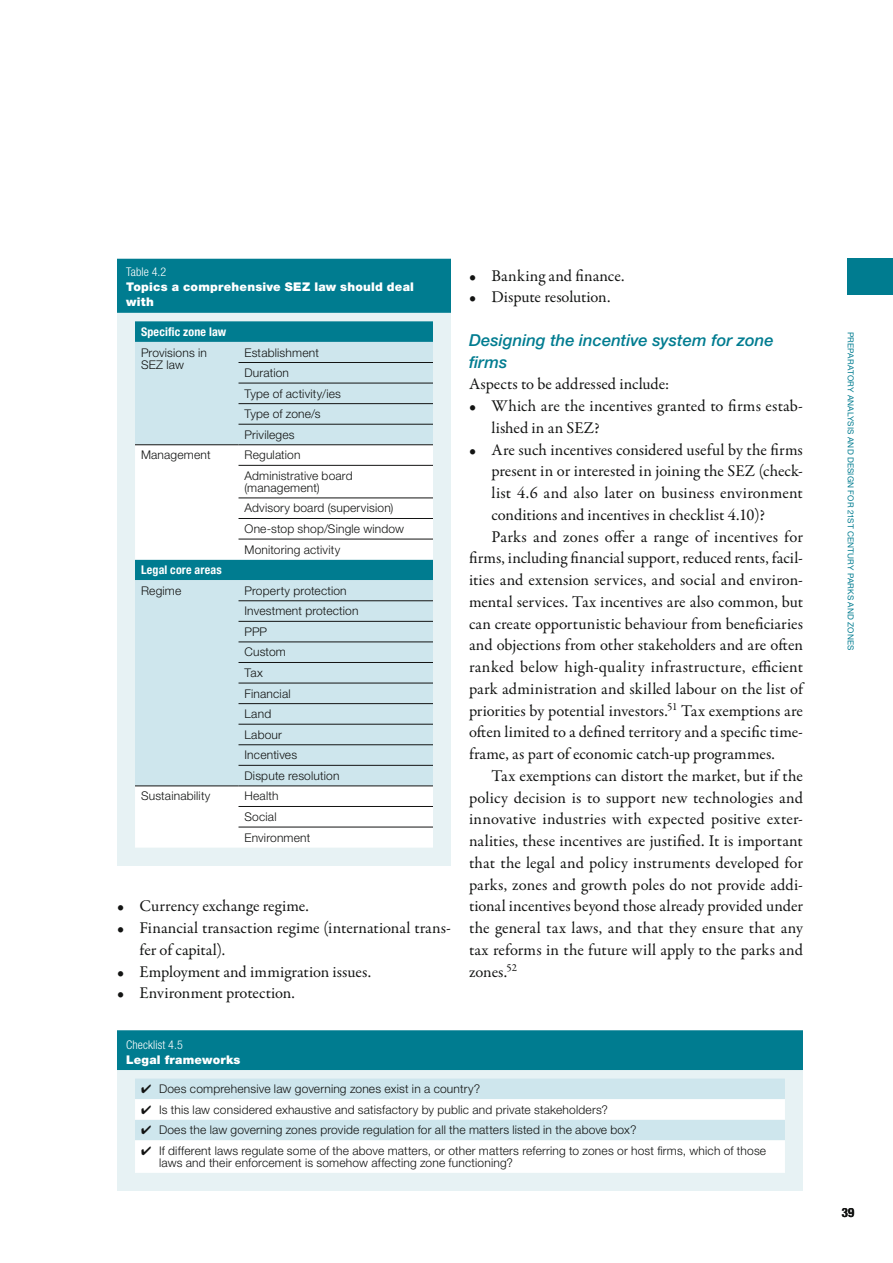
<style>
.page{position:relative;width:893px;height:1263px;background:#fff}
.page>*{position:absolute;margin:0;border:0;box-sizing:border-box;transform-origin:0 0}
.t1{font:16.5px/21.8px "Garamond Premr Pro";letter-spacing:.005em;color:#131413}
.t2{font:italic 500 16.5px/21.8px "Helvetica Neue LT Std";letter-spacing:.005em;color:#007c90}
.t3{font:700 condensed 12.75px "Helvetica Neue LT Std";color:#131413}
.t4{font:300 12px/20.5px "Helvetica Neue LT Std";letter-spacing:.015em;color:#131413}
.t5{font:900 12px/15px "Helvetica Neue LT Std";letter-spacing:.02em;color:#fff}
.t6{font:700 condensed 12px "Helvetica Neue LT Std";letter-spacing:.015em;color:#fff}
.t7{font:300 condensed 12px "Helvetica Neue LT Std";letter-spacing:.01em;color:#fff}
.t8{font:8.25px "Helvetica Neue LT Std";letter-spacing:.02em;color:#007c90}
</style>
<div class="page">
<div style="left:848px;top:259px;width:45px;height:36px;background:#007c90"></div>
<div style="left:117px;top:259px;width:334px;height:607px;background:#e7f2f4"></div>
<svg style="left:135px;top:321px;width:298px;height:21px;fill:#007c90"></svg>
<svg style="left:135px;top:342px;width:298px;height:443px;fill:#cee6ed"></svg>
<div style="left:135px;top:445px;width:298px;height:115px;background:#fff"></div>
<div style="left:135px;top:786px;width:298px;height:62px;background:#fff"></div>
<div style="left:238px;top:806px;width:195px;height:21px;background:#fff"></div>
<hr style="left:238px;top:383px;width:195px;height:1px;background:#131413">
<hr style="left:238px;top:403px;width:195px;height:1px;background:#131413">
<hr style="left:238px;top:424px;width:195px;height:1px;background:#131413">
<hr style="left:238px;top:465px;width:195px;height:1px;background:#131413">
<hr style="left:238px;top:497px;width:195px;height:1px;background:#131413">
<hr style="left:238px;top:518px;width:195px;height:1px;background:#131413">
<hr style="left:238px;top:539px;width:195px;height:1px;background:#131413">
<hr style="left:238px;top:621px;width:195px;height:1px;background:#131413">
<hr style="left:238px;top:641px;width:195px;height:1px;background:#131413">
<hr style="left:238px;top:662px;width:195px;height:1px;background:#131413">
<hr style="left:238px;top:683px;width:195px;height:1px;background:#131413">
<hr style="left:238px;top:703px;width:195px;height:1px;background:#131413">
<hr style="left:238px;top:724px;width:195px;height:1px;background:#131413">
<hr style="left:238px;top:744px;width:195px;height:1px;background:#131413">
<hr style="left:238px;top:765px;width:195px;height:1px;background:#131413">
<hr style="left:238px;top:806px;width:195px;height:1px;background:#131413">
<hr style="left:238px;top:827px;width:195px;height:1px;background:#131413">
<hr style="left:238px;top:444px;width:195px;height:1px;background:#131413">
<hr style="left:238px;top:362px;width:195px;height:1px;background:#131413">
<hr style="left:135px;top:444px;width:103px;height:1px;background:#131413">
<hr style="left:238px;top:600px;width:195px;height:1px;background:#131413">
<hr style="left:135px;top:785px;width:103px;height:1px;background:#131413">
<hr style="left:238px;top:785px;width:195px;height:1px;background:#131413">
<div style="left:117px;top:259px;width:334px;height:54px;background:#007c90"></div>
<div style="left:117px;top:1031px;width:686px;height:160px;background:#e7f2f4"></div>
<div style="left:135px;top:1078px;width:650px;height:21px;background:#cee6ed"></div>
<svg style="left:135px;top:1099px;width:650px;height:74px;fill:#fff"></svg>
<div style="left:117px;top:1030px;width:686px;height:40px;background:#007c90"></div>
<p class="t7" style="left:126px;top:265px;width:42px">Table 4.2</p>
<p class="t5" style="left:126px;top:279px;width:290px">Topics a comprehensive SEZ law should deal with</p>
<p class="t6" style="left:141px;top:324px;width:87px">Specific zone law</p>
<p class="t4" style="left:141px;top:346px;width:67px;line-height:12px">Provisions in<br>SEZ law</p>
<p class="t4" style="left:244px;top:342px;width:98px">Establishment<br>Duration<br>Type of activity/ies<br>Type of zone/s<br>Privileges</p>
<p class="t4" style="left:141px;top:445px;width:71px">Management</p>
<p class="t4" style="left:244px;top:445px;width:110px">Regulation<br>Administrative board</p>
<p class="t4" style="left:244px;top:477px;width:161px">(management)<br>Advisory board (supervision)<br>One-stop shop/Single window<br>Monitoring activity</p>
<p class="t6" style="left:141px;top:563px;width:82px">Legal core areas</p>
<p class="t4" style="left:141px;top:580px;width:42px">Regime</p>
<p class="t4" style="left:244px;top:580px;width:116px">Property protection<br>Investment protection<br>PPP<br>Custom<br>Tax<br>Financial<br>Land<br>Labour<br>Incentives<br>Dispute resolution</p>
<p class="t4" style="left:141px;top:786px;width:71px">Sustainability</p>
<p class="t4" style="left:244px;top:786px;width:67px">Health<br>Social<br>Environment</p>
<p class="t1" style="left:117px;top:896px;width:194px">• Currency exchange regime.</p>
<p class="t1" style="left:140px;top:917px;width:313px;text-indent:-23px">• Financial transaction regime (international trans&shy;fer of capital).</p>
<p class="t1" style="left:117px;top:961px;width:256px">• Employment and immigration issues.</p>
<p class="t1" style="left:117px;top:983px;width:179px">• Environment protection.</p>
<p class="t7" style="left:126px;top:1037px;width:58px">Checklist 4.5</p>
<p class="t5" style="left:126px;top:1052px;width:116px">Legal frameworks</p>
<p class="t1" style="left:469px;top:265px;width:157px">• Banking and finance.</p>
<p class="t1" style="left:469px;top:287px;width:143px">• Dispute resolution.</p>
<p class="t2" style="left:469px;top:329px;width:306px">Designing the incentive system for zone firms</p>
<p class="t1" style="left:469px;top:374px;width:202px">Aspects to be addressed include:</p>
<p class="t1" style="left:491px;top:395px;width:313px;text-indent:-23px">• Which are the incentives granted to firms estab&shy;lished in an SEZ?</p>
<p class="t1" style="left:469px;top:439px;width:335px">• Are such incentives considered useful by the firms</p>
<p class="t1" style="left:491px;top:461px;width:313px">present in or interested in joining the SEZ (check-</p>
<p class="t1" style="left:491px;top:482px;width:313px">list 4.6 and also later on business environment</p>
<p class="t1" style="left:491px;top:504px;width:275px">conditions and incentives in checklist 4.10)?</p>
<p class="t1" style="left:491px;top:526px;width:313px">Parks and zones offer a range of incentives for</p>
<p class="t1" style="left:469px;top:548px;width:335px">firms, including financial support, reduced rents, facil-</p>
<p class="t1" style="left:469px;top:569px;width:335px">ities and extension services, and social and environ-</p>
<p class="t1" style="left:469px;top:591px;width:336px">mental services. Tax incentives are also common, but</p>
<p class="t1" style="left:469px;top:613px;width:335px">can create opportunistic behaviour from beneficiaries</p>
<p class="t1" style="left:469px;top:635px;width:335px">and objections from other stakeholders and are often</p>
<p class="t1" style="left:469px;top:656px;width:335px">ranked below high-quality infrastructure, efficient</p>
<p class="t1" style="left:469px;top:678px;width:335px">park administration and skilled labour on the list of</p>
<p class="t1" style="left:469px;top:700px;width:335px">priorities by potential investors.<sup>51</sup> Tax exemptions are</p>
<p class="t1" style="left:469px;top:722px;width:335px">often limited to a defined territory and a specific time-</p>
<p class="t1" style="left:469px;top:743px;width:307px">frame, as part of economic catch-up programmes.</p>
<p class="t1" style="left:491px;top:765px;width:313px">Tax exemptions can distort the market, but if the</p>
<p class="t1" style="left:469px;top:787px;width:335px">policy decision is to support new technologies and</p>
<p class="t1" style="left:469px;top:809px;width:335px">innovative industries with expected positive exter-</p>
<p class="t1" style="left:469px;top:830px;width:335px">nalities, these incentives are justified. It is important</p>
<p class="t1" style="left:469px;top:852px;width:335px">that the legal and policy instruments developed for</p>
<p class="t1" style="left:469px;top:874px;width:335px">parks, zones and growth poles do not provide addi-</p>
<p class="t1" style="left:469px;top:896px;width:335px">tional incentives beyond those already provided under</p>
<p class="t1" style="left:469px;top:917px;width:335px">the general tax laws, and that they ensure that any</p>
<p class="t1" style="left:469px;top:939px;width:335px">tax reforms in the future will apply to the parks and</p>
<p class="t1" style="left:469px;top:961px;width:50px">zones.<sup>52</sup></p>
<p class="t4" style="left:141px;top:1078px;width:341px">✔ Does comprehensive law governing zones exist in a country?</p>
<p class="t4" style="left:141px;top:1099px;width:468px">✔ Is this law considered exhaustive and satisfactory by public and private stakeholders?</p>
<p class="t4" style="left:141px;top:1119px;width:497px">✔ Does the law governing zones provide regulation for all the matters listed in the above box?</p>
<p class="t4" style="left:159px;top:1144px;width:609px;line-height:12px;text-indent:-18px">✔ If different laws regulate some of the above matters, or other matters referring to zones or host firms, which of those laws and their enforcement is somehow affecting zone functioning?</p>
<p class="t8" style="left:856px;top:332px;width:320px;rotate:90deg">PREPARATORY ANALYSIS AND DESIGN FOR 21ST CENTURY PARKS AND ZONES</p>
<p class="t3" style="left:842px;top:1204px;width:14px">39</p>
</div>
